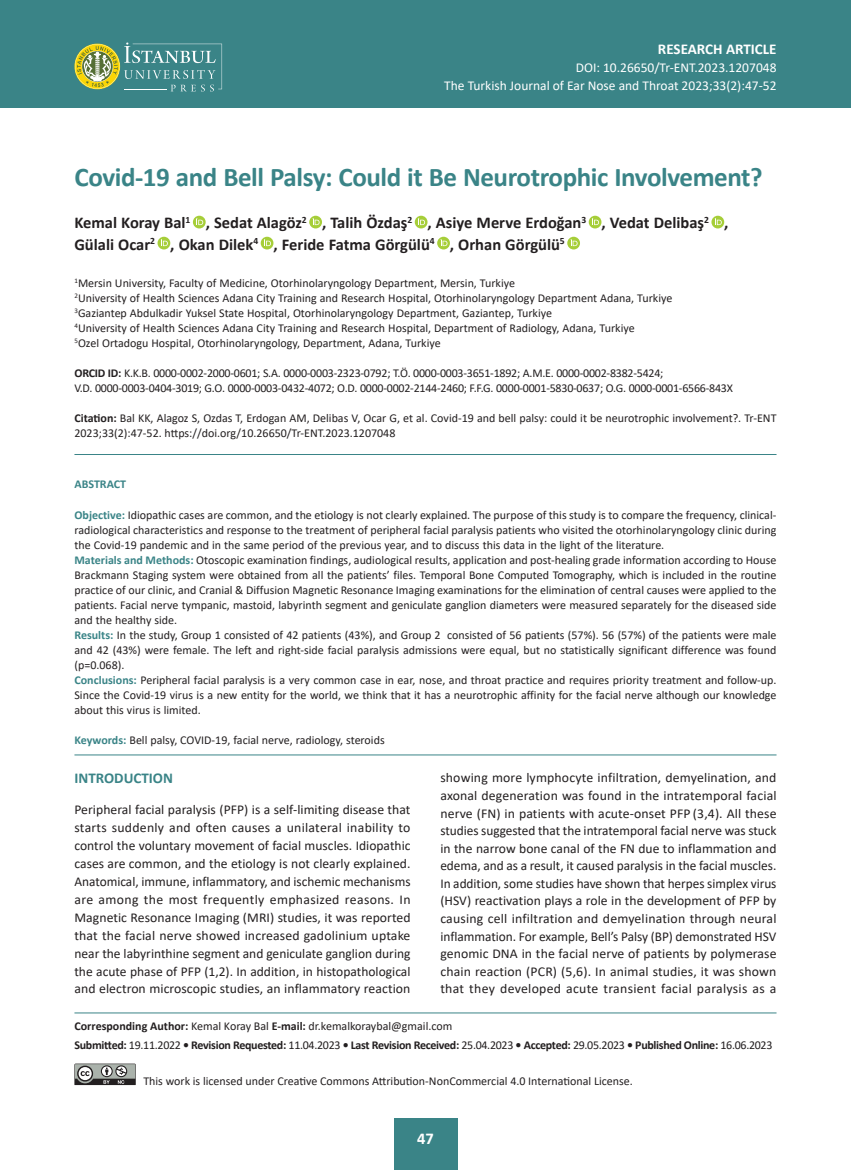
<style>
.page{position:relative;width:851px;height:1170px;background:#fff}
.page>*{position:absolute;margin:0;border:0;box-sizing:border-box;transform-origin:0 0}
.Baslik_1{font:700 27px "Calibri";letter-spacing:-.015em;color:#3a8487}
.Yazarlar{font:700 16.5px/21px "Calibri";color:#231f20}
.t1{font:700 16.5px "Calibri";color:#fff}
.t2{font:700 15px "Calibri";color:#fff}
.Ana_baslık{font:700 15px "Calibri";color:#3a8487}
.Ana_metin{font:13.5px/17.5px "Calibri";letter-spacing:.005em;color:#231f20;text-align:justify}
.t3{font:13.5px "Calibri";color:#fff}
.Abstract{font:12px/15px "Calibri";color:#231f20;text-align:justify}
.Abstract-2{font:12px/15px "Calibri";letter-spacing:-.02em;color:#231f20}
.t4{font:700 12px "Calibri";letter-spacing:-.025em;color:#231f20}
.Keyword{font:12px "Calibri";color:#231f20}
.Abstract-3{font:700 12px "Calibri";color:#3a8487}
.s1{font-weight:700}
.s2{font-weight:700;color:#3a8487}
.s3{font-weight:400}
</style>
<div class="page">
<div style="left:393px;top:1118px;width:64px;height:51px;background:#3a8487"></div>
<div style="left:0;top:0;width:850px;height:107px;background:#3a8487"></div>
<svg style="left:193px;top:216px;width:13px;height:12px"></svg>
<svg style="left:196px;top:218px;width:7px;height:7px"></svg>
<svg style="left:309px;top:216px;width:13px;height:12px"></svg>
<svg style="left:312px;top:218px;width:7px;height:7px"></svg>
<div style="left:414px;top:216px;width:13px;height:12px;background:#a6ce39;border-radius:50%"></div>
<svg style="left:418px;top:218px;width:7px;height:7px"></svg>
<div style="left:588px;top:216px;width:13px;height:12px;background:#a6ce39;border-radius:50%"></div>
<svg style="left:592px;top:218px;width:7px;height:7px"></svg>
<svg style="left:711px;top:216px;width:13px;height:12px"></svg>
<svg style="left:714px;top:218px;width:7px;height:7px"></svg>
<div style="left:157px;top:237px;width:13px;height:12px;background:#a6ce39;border-radius:50%"></div>
<svg style="left:161px;top:239px;width:7px;height:7px"></svg>
<div style="left:261px;top:237px;width:12px;height:12px;background:#a6ce39;border-radius:50%"></div>
<svg style="left:264px;top:239px;width:7px;height:7px"></svg>
<svg style="left:437px;top:237px;width:13px;height:12px"></svg>
<svg style="left:440px;top:239px;width:7px;height:7px"></svg>
<svg style="left:567px;top:237px;width:13px;height:12px"></svg>
<svg style="left:570px;top:239px;width:7px;height:7px"></svg>
<hr style="left:74px;top:1012px;width:702px;height:1px;background:#3a8487">
<hr style="left:74px;top:454px;width:702px;height:1px;background:#3a8487">
<hr style="left:74px;top:754px;width:702px;height:1px;background:#3a8487">
<svg style="left:74px;top:1063px;width:62px;height:21px"></svg>
<svg style="left:74px;top:43px;width:148px;height:49px"></svg>
<p class="t2" style="left:658px;top:38px;width:120px">RESEARCH ARTICLE</p>
<p class="t3" style="left:575px;top:58px;width:202px">DOI: 10.26650/Tr-ENT.2023.1207048</p>
<p class="t3" style="left:444px;top:76px;width:334px">The Turkish Journal of Ear Nose and Throat 2023;33(2):47-52</p>
<p class="Baslik_1" style="left:74px;top:158px;width:689px">Covid-19 and Bell Palsy: Could it Be Neurotrophic Involvement?</p>
<p class="Yazarlar" style="left:74px;top:212px;width:655px">Kemal Koray Bal<sup>1</sup> , Sedat Alagöz<sup>2</sup> , Talih Özdaş<sup>2</sup> , Asiye Merve Erdoğan<sup>3</sup> , Vedat Delibaş<sup>2</sup> ,<br>Gülali Ocar<sup>2</sup> , Okan Dilek<sup>4</sup> , Feride Fatma Görgülü<sup>4</sup> , Orhan Görgülü<sup>5</sup></p>
<p class="Abstract" style="left:74px;top:275px;width:442px"><sup>1</sup>Mersin University, Faculty of Medicine, Otorhinolaryngology Department, Mersin, Turkiye</p>
<p class="Abstract" style="left:74px;top:290px;width:599px"><sup>2</sup>University of Health Sciences Adana City Training and Research Hospital, Otorhinolaryngology Department Adana, Turkiye</p>
<p class="Abstract" style="left:74px;top:305px;width:479px"><sup>3</sup>Gaziantep Abdulkadir Yuksel State Hospital, Otorhinolaryngology Department, Gaziantep, Turkiye</p>
<p class="Abstract" style="left:74px;top:320px;width:561px"><sup>4</sup>University of Health Sciences Adana City Training and Research Hospital, Department of Radiology, Adana, Turkiye</p>
<p class="Abstract" style="left:74px;top:335px;width:368px"><sup>5</sup>Ozel Ortadogu Hospital, Otorhinolaryngology, Department, Adana, Turkiye</p>
<p class="Abstract-2" style="left:74px;top:365px;width:660px"><span class="s1">ORCID ID:</span> K.K.B. 0000-0002-2000-0601; S.A. 0000-0003-2323-0792; T.Ö. 0000-0003-3651-1892; A.M.E. 0000-0002-8382-5424;<br>V.D. 0000-0003-0404-3019; G.O. 0000-0003-0432-4072; O.D. 0000-0002-2144-2460; F.F.G. 0000-0001-5830-0637; O.G. 0000-0001-6566-843X</p>
<p class="Abstract" style="left:74px;top:410px;width:703px"><span class="s1">Citation:</span> Bal KK, Alagoz S, Ozdas T, Erdogan AM, Delibas V, Ocar G, et al. Covid-19 and bell palsy: could it be neurotrophic involvement?. Tr-ENT<br>2023;33(2):47-52. https://doi.org/10.26650/Tr-ENT.2023.1207048</p>
<p class="Abstract-3" style="left:74px;top:476px;width:53px">ABSTRACT</p>
<p class="Abstract" style="left:74px;top:506px;width:703px"><span class="s2">Objective:</span> Idiopathic cases are common, and the etiology is not clearly explained. The purpose of this study is to compare the frequency, clinical&shy;radiological characteristics and response to the treatment of peripheral facial paralysis patients who visited the otorhinolaryngology clinic during the Covid-19 pandemic and in the same period of the previous year, and to discuss this data in the light of the literature.</p>
<p class="Abstract" style="left:74px;top:551px;width:703px"><span class="s2">Materials and Methods:</span> Otoscopic examination findings, audiological results, application and post-healing grade information according to House Brackmann Staging system were obtained from all the patients’ files. Temporal Bone Computed Tomography, which is included in the routine practice of our clinic, and Cranial &amp; Diffusion Magnetic Resonance Imaging examinations for the elimination of central causes were applied to the patients. Facial nerve tympanic, mastoid, labyrinth segment and geniculate ganglion diameters were measured separately for the diseased side and the healthy side.</p>
<p class="Abstract" style="left:74px;top:626px;width:703px"><span class="s2">Results:</span> In the study, Group 1 consisted of 42 patients (43%), and Group 2 consisted of 56 patients (57%). 56 (57%) of the patients were male and 42 (43%) were female. The left and right-side facial paralysis admissions were equal, but no statistically significant difference was found (p=0.068).</p>
<p class="Abstract" style="left:74px;top:671px;width:703px"><span class="s2">Conclusions:</span> Peripheral facial paralysis is a very common case in ear, nose, and throat practice and requires priority treatment and follow-up.<br>Since the Covid-19 virus is a new entity for the world, we think that it has a neurotrophic affinity for the facial nerve although our knowledge about this virus is limited.</p>
<p class="Keyword" style="left:74px;top:731px;width:312px"><span class="s2">Keywords:</span> Bell palsy, COVID-19, facial nerve, radiology, steroids</p>
<p class="Ana_baslık" style="left:74px;top:767px;width:100px">INTRODUCTION</p>
<p class="Ana_metin" style="left:74px;top:800px;width:337px">Peripheral facial paralysis (PFP) is a self-limiting disease that starts suddenly and often causes a unilateral inability to control the voluntary movement of facial muscles. Idiopathic cases are common, and the etiology is not clearly explained.<br>Anatomical, immune, inflammatory, and ischemic mechanisms are among the most frequently emphasized reasons. In Magnetic Resonance Imaging (MRI) studies, it was reported that the facial nerve showed increased gadolinium uptake near the labyrinthine segment and geniculate ganglion during the acute phase of PFP (1,2). In addition, in histopathological and electron microscopic studies, an inflammatory reaction</p>
<p class="Ana_metin" style="left:440px;top:768px;width:337px">showing more lymphocyte infiltration, demyelination, and axonal degeneration was found in the intratemporal facial nerve (FN) in patients with acute-onset PFP (3,4). All these studies suggested that the intratemporal facial nerve was stuck in the narrow bone canal of the FN due to inflammation and edema, and as a result, it caused paralysis in the facial muscles.<br>In addition, some studies have shown that herpes simplex virus (HSV) reactivation plays a role in the development of PFP by causing cell infiltration and demyelination through neural inflammation. For example, Bell’s Palsy (BP) demonstrated HSV genomic DNA in the facial nerve of patients by polymerase chain reaction (PCR) (5,6). In animal studies, it was shown that they developed acute transient facial paralysis as a</p>
<p class="Abstract" style="left:74px;top:1018px;width:379px"><span class="s1">Corresponding Author:</span> Kemal Koray Bal <span class="s1">E-mail:</span> dr.kemalkoraybal@gmail.com</p>
<p class="t4" style="left:74px;top:1036px;width:699px">Submitted: <span class="s3">19.11.2022</span> • Revision Requested: <span class="s3">11.04.2023</span> • Last Revision Received: <span class="s3">25.04.2023</span> • Accepted: <span class="s3">29.05.2023</span> • Published Online: <span class="s3">16.06.2023</span></p>
<p class="Abstract" style="left:143px;top:1073px;width:491px">This work is licensed under Creative Commons Attribution-NonCommercial 4.0 International License.</p>
<h2 class="t1" style="left:417px;top:1126px;width:18px">47</h2>
</div>
